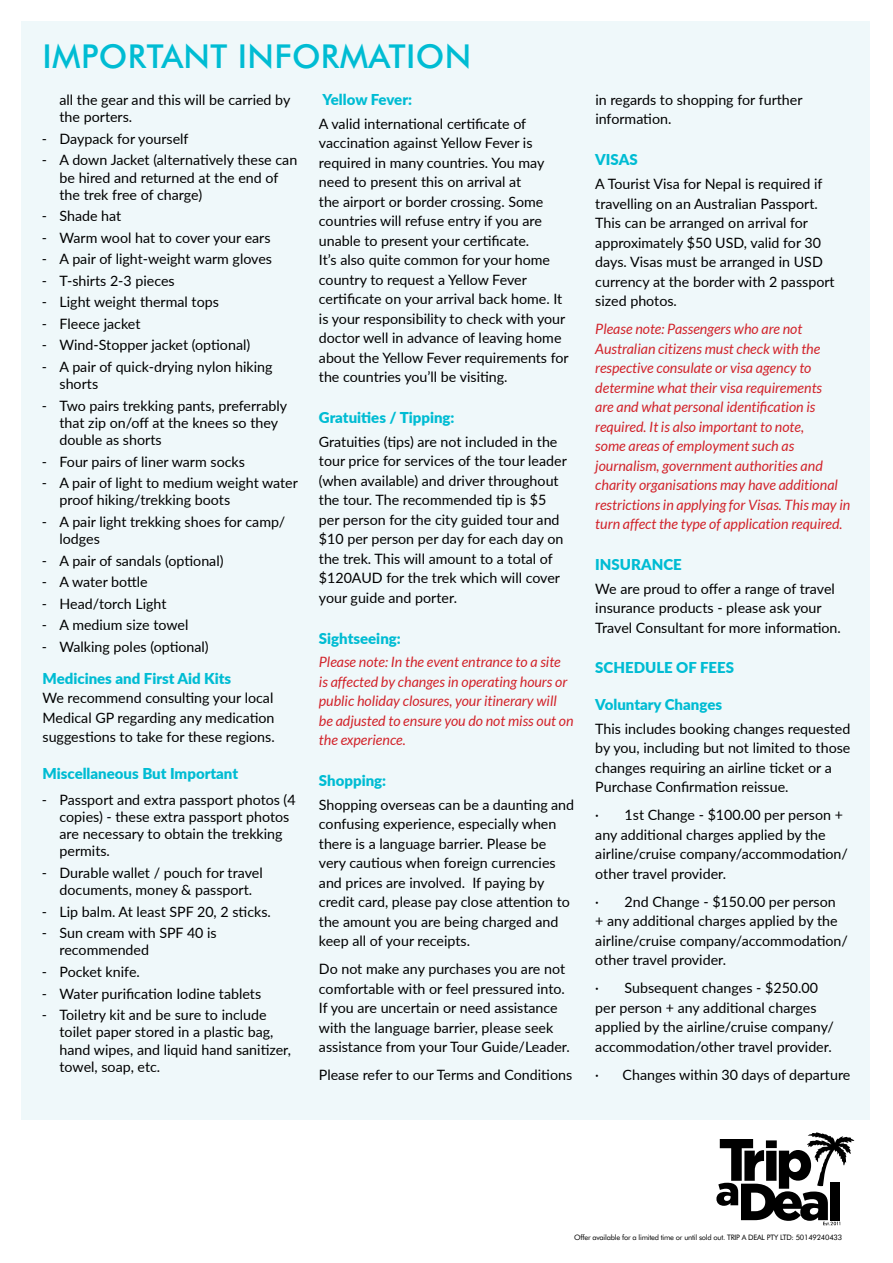
<style>
.page{position:relative;width:893px;height:1263px;background:#fff}
.page>*{position:absolute;margin:0;border:0;box-sizing:border-box;transform-origin:0 0}
.t1{font:500 33px "Futura BT";letter-spacing:.01em;color:#00bcd3}
.t2{font:900 15px "Lato";color:#00bcd3}
.t3{font:14.25px/19.5px "Lato";color:#000}
.t4{font:italic 14.25px/19.5px "Lato";color:#d2232a}
.t5{font:7.5px "Futura BT";letter-spacing:-.03em;color:#000}
.s1{font-family:"Roboto"}
</style>
<div class="page">
<div style="left:21px;top:21px;width:849px;height:1098px;background:#eff8fa"></div>
<svg style="left:716px;top:1132px;width:138px;height:93px"></svg>
<h1 class="t1" style="left:43px;top:36px;width:430px">IMPORTANT INFORMATION</h1>
<p class="t3" style="left:60px;top:91px;width:232px;line-height:17.2px">all the gear and this will be carried by the porters.</p>
<p class="t3" style="left:43px;top:128px;width:148px"><span class="s1">-</span> Daypack for yourself</p>
<p class="t3" style="left:60px;top:151px;width:239px;line-height:17.2px;text-indent:-17px"><span class="s1">-</span> A down Jacket (alternatively these can be hired and returned at the end of the trek free of charge)</p>
<p class="t3" style="left:43px;top:206px;width:80px"><span class="s1">-</span> Shade hat</p>
<p class="t3" style="left:43px;top:227px;width:230px"><span class="s1">-</span> Warm wool hat to cover your ears</p>
<p class="t3" style="left:43px;top:249px;width:231px"><span class="s1">-</span> A pair of light-weight warm gloves</p>
<p class="t3" style="left:43px;top:270px;width:134px"><span class="s1">-</span> T-shirts 2-3 pieces</p>
<p class="t3" style="left:43px;top:292px;width:178px"><span class="s1">-</span> Light weight thermal tops</p>
<p class="t3" style="left:43px;top:313px;width:99px"><span class="s1">-</span> Fleece jacket</p>
<p class="t3" style="left:43px;top:335px;width:209px"><span class="s1">-</span> Wind-Stopper jacket (optional)</p>
<p class="t3" style="left:60px;top:357px;width:214px;line-height:17.2px;text-indent:-17px"><span class="s1">-</span> A pair of quick-drying nylon hiking shorts</p>
<p class="t3" style="left:60px;top:396px;width:229px;line-height:17.2px;text-indent:-17px"><span class="s1">-</span> Two pairs trekking pants, preferrably that zip on/off at the knees so they double as shorts</p>
<p class="t3" style="left:43px;top:451px;width:204px"><span class="s1">-</span> Four pairs of liner warm socks</p>
<p class="t3" style="left:60px;top:474px;width:240px;line-height:17.2px;text-indent:-17px"><span class="s1">-</span> A pair of light to medium weight water proof hiking/trekking boots</p>
<p class="t3" style="left:60px;top:512px;width:227px;line-height:17.2px;text-indent:-17px"><span class="s1">-</span> A pair light trekking shoes for camp/ lodges</p>
<p class="t3" style="left:43px;top:550px;width:183px"><span class="s1">-</span> A pair of sandals (optional)</p>
<p class="t3" style="left:43px;top:572px;width:107px"><span class="s1">-</span> A water bottle</p>
<p class="t3" style="left:43px;top:593px;width:126px"><span class="s1">-</span> Head/torch Light</p>
<p class="t3" style="left:43px;top:615px;width:147px"><span class="s1">-</span> A medium size towel</p>
<p class="t3" style="left:43px;top:636px;width:168px"><span class="s1">-</span> Walking poles (optional)</p>
<p class="t2" style="left:43px;top:667px;width:190px">Medicines and First Aid Kits</p>
<p class="t3" style="left:43px;top:688px;width:234px;text-align:justify">We recommend consulting your local Medical GP regarding any medication suggestions to take for these regions.</p>
<p class="t2" style="left:43px;top:762px;width:197px">Miscellaneous But Important</p>
<p class="t3" style="left:60px;top:790px;width:238px;line-height:17.2px;text-indent:-17px"><span class="s1">-</span> Passport and extra passport photos (4 copies) - these extra passport photos are necessary to obtain the trekking permits.</p>
<p class="t3" style="left:43px;top:863px;width:222px;line-height:17.2px;text-align:center"><span class="s1">-</span> Durable wallet / pouch for travel documents, money &amp; passport.</p>
<p class="t3" style="left:43px;top:901px;width:230px"><span class="s1">-</span> Lip balm. At least SPF 20, 2 sticks.</p>
<p class="t3" style="left:60px;top:924px;width:159px;line-height:17.2px;text-indent:-17px"><span class="s1">-</span> Sun cream with SPF 40 is recommended</p>
<p class="t3" style="left:43px;top:961px;width:99px"><span class="s1">-</span> Pocket knife.</p>
<p class="t3" style="left:43px;top:983px;width:220px"><span class="s1">-</span> Water purification Iodine tablets</p>
<p class="t3" style="left:60px;top:1005px;width:233px;line-height:17.2px;text-indent:-17px"><span class="s1">-</span> Toiletry kit and be sure to include toilet paper stored in a plastic bag, hand wipes, and liquid hand sanitizer, towel, soap, etc.</p>
<p class="t2" style="left:323px;top:88px;width:91px">Yellow Fever:</p>
<p class="t3" style="left:319px;top:113px;width:251px">A valid international certificate of vaccination against Yellow Fever is required in many countries. You may need to present this on arrival at<br>the airport or border crossing. Some countries will refuse entry if you are unable to present your certificate.<br>It’s also quite common for your home country to request a Yellow Fever certificate on your arrival back home. It is your responsibility to check with your doctor well in advance of leaving home about the Yellow Fever requirements for the countries you’ll be visiting.</p>
<p class="t2" style="left:319px;top:406px;width:137px">Gratuities / Tipping:</p>
<p class="t3" style="left:319px;top:431px;width:249px">Gratuities (tips) are not included in the tour price for services of the tour leader (when available) and driver throughout the tour. The recommended tip is $5 per person for the city guided tour and $10 per person per day for each day on the trek. This will amount to a total of $120AUD for the trek which will cover your guide and porter.</p>
<p class="t2" style="left:319px;top:627px;width:83px">Sightseeing:</p>
<p class="t4" style="left:319px;top:653px;width:256px">Please note: In the event entrance to a site<br>is affected by changes in operating hours or public holiday closures, your itinerary will be adjusted to ensure you do not miss out on the experience.</p>
<p class="t2" style="left:319px;top:769px;width:69px">Shopping:</p>
<p class="t3" style="left:319px;top:794px;width:257px">Shopping overseas can be a daunting and confusing experience, especially when there is a language barrier. Please be very cautious when foreign currencies and prices are involved. If paying by credit card, please pay close attention to the amount you are being charged and keep all of your receipts.</p>
<p class="t3" style="left:319px;top:959px;width:252px">Do not make any purchases you are not comfortable with or feel pressured into.<br>If you are uncertain or need assistance with the language barrier, please seek assistance from your Tour Guide/Leader.</p>
<p class="t3" style="left:319px;top:1065px;width:255px">Please refer to our Terms and Conditions</p>
<p class="t3" style="left:595px;top:89px;width:209px">in regards to shopping for further information.</p>
<p class="t2" style="left:595px;top:149px;width:44px">VISAS</p>
<p class="t3" style="left:595px;top:173px;width:241px">A Tourist Visa for Nepal is required if travelling on an Australian Passport.<br>This can be arranged on arrival for approximately $50 USD, valid for 30 days. Visas must be arranged in USD currency at the border with 2 passport sized photos.</p>
<p class="t4" style="left:595px;top:319px;width:257px">Please note: Passengers who are not Australian citizens must check with the respective consulate or visa agency to determine what their visa requirements<br>are and what personal identification is required. It is also important to note,<br>some areas of employment such as journalism, government authorities and charity organisations may have additional restrictions in applying for Visas. This may in turn affect the type of application required.</p>
<p class="t2" style="left:595px;top:553px;width:88px">INSURANCE</p>
<p class="t3" style="left:595px;top:578px;width:247px">We are proud to offer a range of travel insurance products - please ask your<br>Travel Consultant for more information.</p>
<p class="t2" style="left:595px;top:657px;width:140px">SCHEDULE OF FEES</p>
<p class="t2" style="left:595px;top:693px;width:128px">Voluntary Changes</p>
<p class="t3" style="left:595px;top:718px;width:257px">This includes booking changes requested by you, including but not limited to those changes requiring an airline ticket or a Purchase Confirmation reissue.</p>
<p class="t3" style="left:595px;top:805px;width:254px">· 1st Change - $100.00 per person + any additional charges applied by the airline/cruise company/accommodation/ other travel provider.</p>
<p class="t3" style="left:595px;top:891px;width:254px">· 2nd Change - $150.00 per person<br>+ any additional charges applied by the airline/cruise company/accommodation/ other travel provider.</p>
<p class="t3" style="left:595px;top:977px;width:240px">· Subsequent changes - $250.00 per person + any additional charges applied by the airline/cruise company/ accommodation/other travel provider.</p>
<p class="t3" style="left:595px;top:1064px;width:257px">· Changes within 30 days of departure</p>
<p class="t5" style="left:574px;top:1232px;width:269px">Offer available for a limited time or until sold out. TRIP A DEAL PTY LTD: 50149240433</p>
</div>
